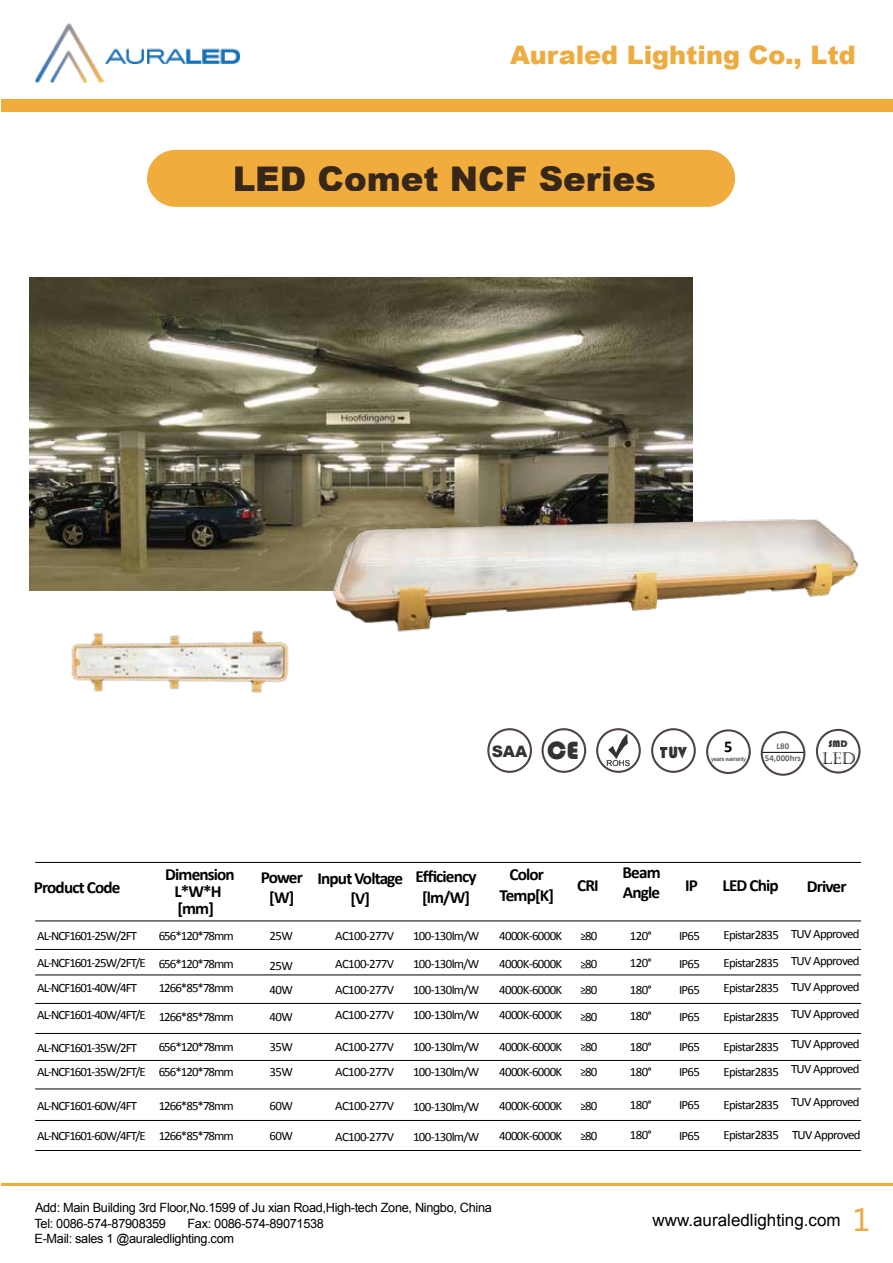
<style>
.page{position:relative;width:893px;height:1263px;background:#fff}
.page>*{position:absolute;margin:0;border:0;box-sizing:border-box;transform-origin:0 0}
.t1{font:900 34.05px "Arial";color:#231815}
.t2{font:30.45px "Microsoft Ya Hei";color:#edac42}
.t3{font:900 25.5px "Arial";color:#edac42}
.t4{font:700 16.95px/20.4px "Calibri";letter-spacing:-.05em;color:#030000;text-align:center}
.t5{font:16.95px "Arial";color:#000}
.t6{font:16.5px "Bauhaus 93";color:#000}
.t7{font:16.5px "Castellar";color:#000}
.t8{font:700 16.5px "Calibri";color:#000}
.t9{font:900 15.75px "Arial";color:#000}
.t10{font:12.75px/25px "Calibri";letter-spacing:-.05em;color:#040000}
.t11{font:12.75px "Calibri";letter-spacing:-.075em;color:#030000}
.t12{font:12.75px "Arial";letter-spacing:-.025em;color:#000}
.t13{font:12.75px/24px "Calibri";letter-spacing:-.075em;color:#040000}
.t14{font:9.75px "Bauhaus 93";color:#000}
.t15{font:700 8.85px "Calibri";color:#666}
.t16{font:8.25px "Arial";color:#000}
.t17{font:6px "Arial";letter-spacing:-.05em;color:#000}
.s1{font-family:"Bauhaus 93";font-weight:400;font-size:25.8px}
</style>
<div class="page">
<img style="left:35px;top:24px;width:69px;height:59px">
<img style="left:106px;top:48px;width:134px;height:16px">
<div style="left:2px;top:99px;width:890px;height:13px;background:#f0ac3d"></div>
<hr style="left:2px;top:1183px;width:890px;height:3px;background:#f0ac3d">
<div style="left:147px;top:150px;width:588px;height:57px;background:#f0ac3d;border-radius:28px"></div>
<hr style="left:35px;top:862px;width:826px;height:1px;background:#000">
<hr style="left:35px;top:921px;width:826px;height:1px;background:#000">
<hr style="left:35px;top:949px;width:826px;height:1px;background:#000">
<hr style="left:35px;top:975px;width:826px;height:1px;background:#000">
<hr style="left:35px;top:1003px;width:826px;height:1px;background:#000">
<hr style="left:35px;top:1033px;width:826px;height:1px;background:#000">
<hr style="left:35px;top:1060px;width:826px;height:1px;background:#000">
<hr style="left:35px;top:1089px;width:826px;height:1px;background:#000">
<hr style="left:35px;top:1120px;width:826px;height:1px;background:#000">
<hr style="left:35px;top:1150px;width:826px;height:1px;background:#000">
<img style="left:29px;top:278px;width:664px;height:243px">
<img style="left:323px;top:314px;width:535px;height:430px">
<img style="left:29px;top:521px;width:299px;height:223px">
<svg style="left:581px;top:933px;width:4px;height:7px"></svg>
<svg style="left:581px;top:962px;width:4px;height:6px"></svg>
<svg style="left:581px;top:987px;width:4px;height:6px"></svg>
<svg style="left:581px;top:1014px;width:4px;height:6px"></svg>
<svg style="left:581px;top:1044px;width:4px;height:6px"></svg>
<svg style="left:581px;top:1069px;width:4px;height:6px"></svg>
<svg style="left:581px;top:1103px;width:4px;height:7px"></svg>
<svg style="left:581px;top:1133px;width:4px;height:7px"></svg>
<hr style="left:762px;top:752px;width:42px;height:1px;background:#000">
<div style="left:761px;top:731px;width:44px;height:45px;border:2px solid #231815;border-radius:50%"></div>
<div style="left:487px;top:728px;width:45px;height:45px;border:2px solid #231815;border-radius:50%"></div>
<div style="left:541px;top:728px;width:45px;height:45px;border:2px solid #231815;border-radius:50%"></div>
<div style="left:596px;top:728px;width:45px;height:45px;border:2px solid #231815;border-radius:50%"></div>
<svg style="left:608px;top:734px;width:20px;height:25px"></svg>
<div style="left:651px;top:728px;width:45px;height:45px;border:2px solid #231815;border-radius:50%"></div>
<div style="left:706px;top:729px;width:45px;height:45px;border:2px solid #231815;border-radius:50%"></div>
<div style="left:816px;top:729px;width:45px;height:44px;border:2px solid #231815;border-radius:50%"></div>
<h3 class="t3" style="left:510px;top:37px;width:347px">Auraled Lighting Co., Ltd</h3>
<h1 class="t1" style="left:232px;top:154px;width:425px">LED Comet NCF Series</h1>
<p class="t9" style="left:491px;top:740px;width:89px">SAA <span class="s1">CE</span></p>
<p class="t16" style="left:606px;top:757px;width:25px">ROHS</p>
<p class="t6" style="left:660px;top:743px;width:28px">TUV</p>
<p class="t8" style="left:724px;top:736px;width:10px">5</p>
<p class="t17" style="left:711px;top:755px;width:37px">years warranty</p>
<p class="t15" style="left:776px;top:741px;width:14px">L80</p>
<p class="t15" style="left:765px;top:753px;width:38px">54,000hrs</p>
<p class="t14" style="left:828px;top:738px;width:21px">SMD</p>
<p class="t7" style="left:822px;top:748px;width:35px">led</p>
<h3 class="t4" style="left:34px;top:877px;width:88px">Product Code</h3>
<p class="t11" style="left:37px;top:928px;width:101px">AL-NCF1601-25W/2FT</p>
<p class="t11" style="left:37px;top:955px;width:110px">AL-NCF1601-25W/2FT/E</p>
<p class="t11" style="left:37px;top:980px;width:101px">AL-NCF1601-40W/4FT</p>
<p class="t11" style="left:37px;top:1007px;width:110px">AL-NCF1601-40W/4FT/E</p>
<p class="t11" style="left:37px;top:1040px;width:101px">AL-NCF1601-35W/2FT</p>
<p class="t11" style="left:37px;top:1063px;width:110px">AL-NCF1601-35W/2FT/E</p>
<p class="t11" style="left:37px;top:1098px;width:101px">AL-NCF1601-60W/4FT</p>
<p class="t11" style="left:37px;top:1128px;width:110px">AL-NCF1601-60W/4FT/E</p>
<h3 class="t4" style="left:622px;top:862px;width:40px;text-align:left">Beam<br>Angle</h3>
<h3 class="t4" style="left:723px;top:875px;width:58px">LED Chip</h3>
<h3 class="t4" style="left:165px;top:866px;width:71px;line-height:17px">Dimension<br>L*W*H [mm]</h3>
<h3 class="t4" style="left:261px;top:867px;width:44px">Power [W]</h3>
<h3 class="t4" style="left:500px;top:864px;width:56px">Color<br>Temp[K]</h3>
<h3 class="t4" style="left:416px;top:866px;width:62px">Efficiency [lm/W]</h3>
<h3 class="t4" style="left:577px;top:875px;width:23px">CRI</h3>
<h3 class="t4" style="left:685px;top:875px;width:14px">IP</h3>
<h3 class="t4" style="left:807px;top:876px;width:41px">Driver</h3>
<h3 class="t4" style="left:317px;top:868px;width:87px">Input Voltage [V]</h3>
<p class="t13" style="left:159px;top:924px;width:77px">656*120*78mm</p>
<p class="t10" style="left:270px;top:923px;width:25px">25W</p>
<p class="t13" style="left:159px;top:952px;width:77px">656*120*78mm<br>1266*85*78mm</p>
<p class="t13" style="left:159px;top:1004px;width:77px">1266*85*78mm</p>
<p class="t13" style="left:159px;top:1034px;width:77px;line-height:25px">656*120*78mm<br>656*120*78mm</p>
<p class="t13" style="left:159px;top:1094px;width:77px">1266*85*78mm</p>
<p class="t13" style="left:159px;top:1124px;width:77px">1266*85*78mm</p>
<p class="t10" style="left:270px;top:954px;width:25px;line-height:24px">25W<br>40W</p>
<p class="t10" style="left:270px;top:1004px;width:25px">40W</p>
<p class="t10" style="left:270px;top:1034px;width:25px">35W<br>35W</p>
<p class="t10" style="left:270px;top:1093px;width:25px">60W</p>
<p class="t10" style="left:270px;top:1123px;width:25px">60W</p>
<p class="t10" style="left:335px;top:923px;width:60px">AC100-277V</p>
<p class="t10" style="left:335px;top:951px;width:60px;text-align:justify">AC100-277V AC100-277V AC100-277V</p>
<p class="t10" style="left:335px;top:1034px;width:60px">AC100-277V<br>AC100-277V</p>
<p class="t10" style="left:335px;top:1093px;width:60px">AC100-277V</p>
<p class="t10" style="left:335px;top:1125px;width:60px">AC100-277V</p>
<p class="t10" style="left:413px;top:923px;width:68px">100-130lm/W</p>
<p class="t10" style="left:413px;top:951px;width:68px;text-align:justify">100-130lm/W 100-130lm/W 100-130lm/W</p>
<p class="t10" style="left:413px;top:1034px;width:68px">100-130lm/W<br>100-130lm/W</p>
<p class="t10" style="left:413px;top:1094px;width:68px">100-130lm/W</p>
<p class="t10" style="left:413px;top:1124px;width:68px">100-130lm/W</p>
<p class="t10" style="left:499px;top:923px;width:64px">4000K-6000K</p>
<p class="t10" style="left:499px;top:951px;width:64px;text-align:justify">4000K-6000K 4000K-6000K 4000K-6000K</p>
<p class="t10" style="left:499px;top:1034px;width:64px">4000K-6000K<br>4000K-6000K</p>
<p class="t10" style="left:499px;top:1093px;width:64px">4000K-6000K</p>
<p class="t10" style="left:499px;top:1123px;width:64px">4000K-6000K</p>
<p class="t10" style="left:585px;top:923px;width:14px">80</p>
<p class="t10" style="left:585px;top:952px;width:14px">80<br>80</p>
<p class="t10" style="left:585px;top:1004px;width:14px">80</p>
<p class="t10" style="left:585px;top:1034px;width:14px">80<br>80</p>
<p class="t10" style="left:585px;top:1093px;width:14px">80</p>
<p class="t10" style="left:585px;top:1123px;width:14px">80</p>
<p class="t10" style="left:630px;top:922px;width:24px;line-height:26.7px;text-align:justify">120° 120° 180° 180°</p>
<p class="t10" style="left:630px;top:1034px;width:24px">180°<br>180°</p>
<p class="t10" style="left:630px;top:1093px;width:24px">180°</p>
<p class="t10" style="left:630px;top:1122px;width:24px">180°</p>
<p class="t10" style="left:679px;top:923px;width:23px">IP65</p>
<p class="t10" style="left:679px;top:951px;width:23px">IP65<br>IP65</p>
<p class="t10" style="left:679px;top:1004px;width:23px">IP65</p>
<p class="t10" style="left:679px;top:1034px;width:23px">IP65<br>IP65</p>
<p class="t10" style="left:679px;top:1092px;width:23px">IP65</p>
<p class="t10" style="left:679px;top:1123px;width:23px">IP65</p>
<p class="t10" style="left:723px;top:922px;width:57px">Epistar2835</p>
<p class="t10" style="left:723px;top:950px;width:57px">Epistar2835<br>Epistar2835</p>
<p class="t10" style="left:723px;top:1004px;width:57px">Epistar2835</p>
<p class="t10" style="left:723px;top:1034px;width:57px">Epistar2835<br>Epistar2835</p>
<p class="t10" style="left:723px;top:1092px;width:57px">Epistar2835</p>
<p class="t10" style="left:723px;top:1122px;width:57px">Epistar2835</p>
<p class="t10" style="left:791px;top:920px;width:70px;line-height:26.8px;text-align:justify">TUV Approved TUV Approved TUV Approved TUV Approved</p>
<p class="t10" style="left:791px;top:1031px;width:70px">TUV Approved<br>TUV Approved</p>
<p class="t10" style="left:791px;top:1089px;width:70px">TUV Approved</p>
<p class="t10" style="left:792px;top:1122px;width:70px">TUV Approved</p>
<p class="t12" style="left:35px;top:1199px;width:458px">Add: Main Building 3rd Floor,No.1599 of Ju xian Road,High-tech Zone, Ningbo, China</p>
<p class="t12" style="left:34px;top:1215px;width:133px">Tel: 0086-574-87908359</p>
<p class="t12" style="left:187px;top:1215px;width:138px">Fax: 0086-574-89071538</p>
<h2 class="t2" style="left:852px;top:1199px;width:19px">1</h2>
<h3 class="t5" style="left:652px;top:1209px;width:190px">www.auraledlighting.com</h3>
<p class="t12" style="left:34px;top:1230px;width:201px">E-Mail: sales 1 @auraledlighting.com</p>
</div>
